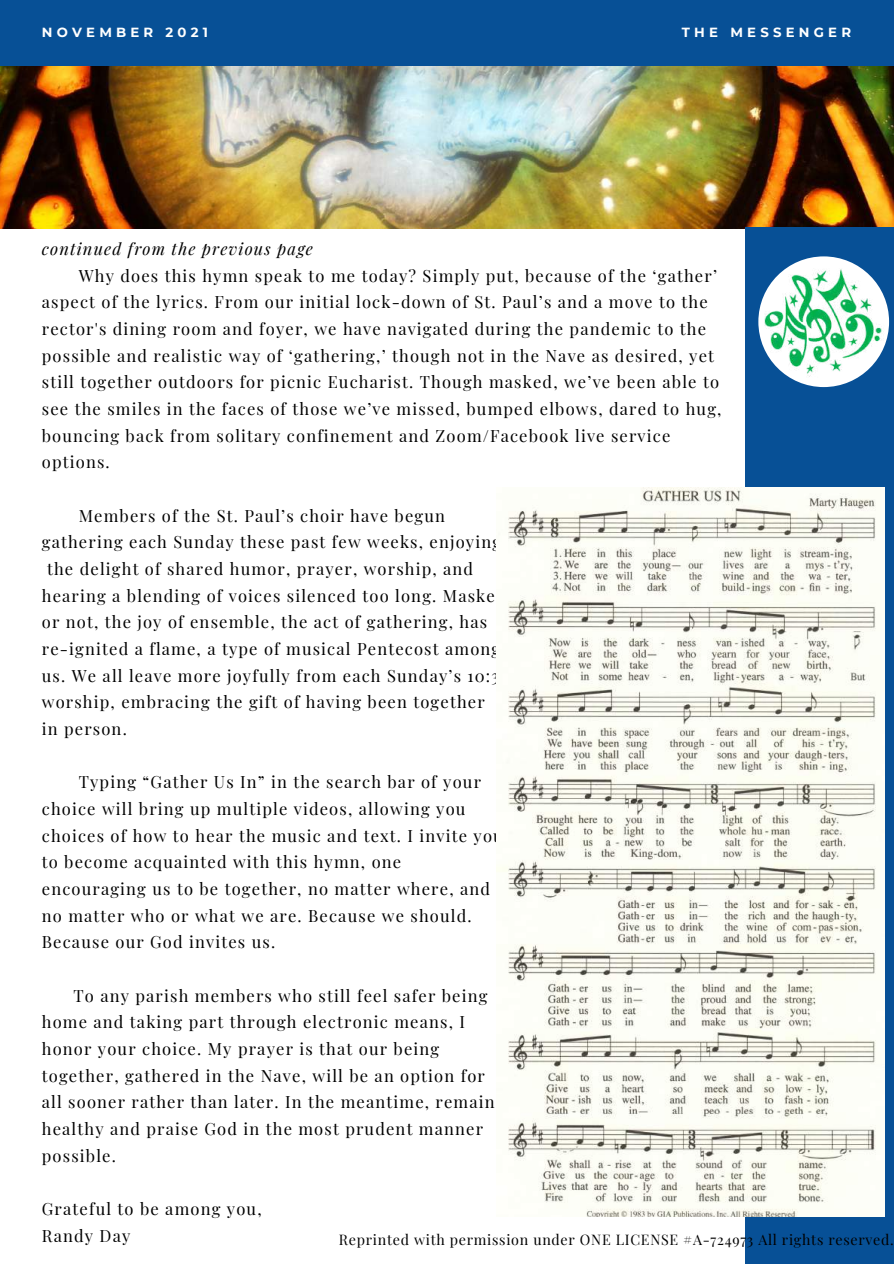
<style>
.page{position:relative;width:894px;height:1264px;background:#fff}
.page>*{position:absolute;margin:0;border:0;box-sizing:border-box;transform-origin:0 0}
.t1{font:16.5px/26.7px "Playfair Display";letter-spacing:.07em;color:#000}
.t2{font:italic 16.5px "Playfair Display";letter-spacing:.07em;color:#000}
.t3{font:14.25px "Playfair Display";letter-spacing:.05em;color:#000}
.t4{font:700 13.2px "Montserrat";letter-spacing:.32em;color:#fff}
</style>
<div class="page">
<img style="left:0;top:65px;width:893px;height:164px">
<div style="left:0;top:0;width:893px;height:65px;background:#075096"></div>
<div style="left:745px;top:227px;width:148px;height:1036px;background:#075096"></div>
<div style="left:758px;top:256px;width:130px;height:131px;background:#fff;border-radius:50%"></div>
<img style="left:758px;top:263px;width:130px;height:118px">
<img style="left:496px;top:487px;width:387px;height:729px">
<p class="t4" style="left:42px;top:24px;width:168px">NOVEMBER 2021</p>
<p class="t4" style="left:681px;top:24px;width:171px">THE MESSENGER</p>
<p class="t2" style="left:42px;top:237px;width:272px">continued from the previous page</p>
<p class="t1" style="left:42px;top:261px;width:681px;text-indent:37px">Why does this hymn speak to me today? Simply put, because of the ‘gather’ aspect of the lyrics. From our initial lock-down of St. Paul’s and a move to the rector's dining room and foyer, we have navigated during the pandemic to the possible and realistic way of ‘gathering,’ though not in the Nave as desired, yet still together outdoors for picnic Eucharist. Though masked, we’ve been able to see the smiles in the faces of those we’ve missed, bumped elbows, dared to hug, bouncing back from solitary confinement and Zoom/Facebook live service options.</p>
<p class="t1" style="left:79px;top:501px;width:368px">Members of the St. Paul’s choir have begun</p>
<p class="t1" style="left:42px;top:528px;width:460px">gathering each Sunday these past few weeks, enjoying</p>
<p class="t1" style="left:47px;top:555px;width:427px">the delight of shared humor, prayer, worship, and</p>
<p class="t1" style="left:42px;top:581px;width:465px">hearing a blending of voices silenced too long. Masked</p>
<p class="t1" style="left:42px;top:608px;width:447px">or not, the joy of ensemble, the act of gathering, has</p>
<p class="t1" style="left:42px;top:635px;width:460px">re-ignited a flame, a type of musical Pentecost among</p>
<p class="t1" style="left:42px;top:661px;width:469px">us. We all leave more joyfully from each Sunday’s 10:30</p>
<p class="t1" style="left:42px;top:688px;width:444px">worship, embracing the gift of having been together</p>
<p class="t1" style="left:42px;top:714px;width:86px">in person.</p>
<p class="t1" style="left:42px;top:768px;width:462px;text-indent:37px">Typing “Gather Us In” in the search bar of your choice will bring up multiple videos, allowing you choices of how to hear the music and text. I invite you to become acquainted with this hymn, one encouraging us to be together, no matter where, and no matter who or what we are. Because we should.<br>Because our God invites us.</p>
<p class="t1" style="left:42px;top:981px;width:454px;text-indent:32px">To any parish members who still feel safer being home and taking part through electronic means, I honor your choice. My prayer is that our being together, gathered in the Nave, will be an option for all sooner rather than later. In the meantime, remain healthy and praise God in the most prudent manner possible.</p>
<p class="t1" style="left:42px;top:1194px;width:221px">Grateful to be among you,<br>Randy Day</p>
<p class="t3" style="left:339px;top:1229px;width:556px">Reprinted with permission under ONE LICENSE #A-724973 All rights reserved.</p>
</div>
